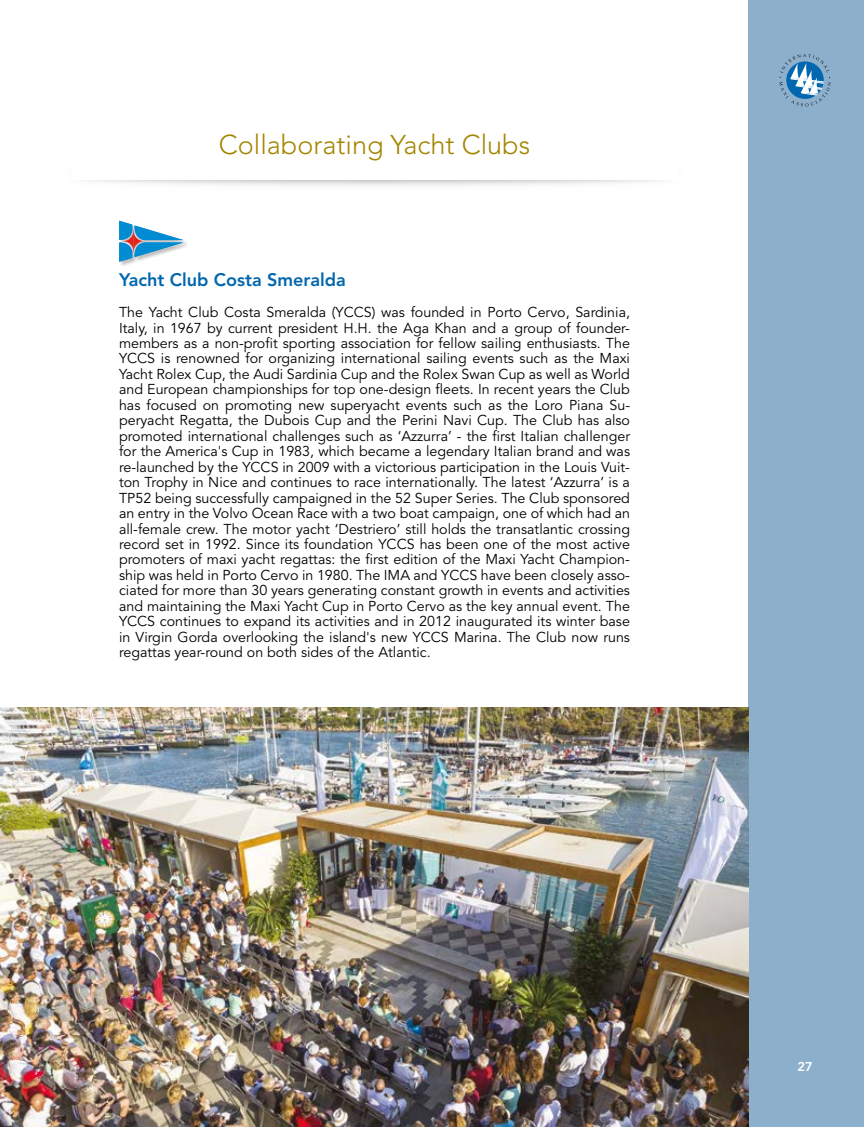
<style>
.page{position:relative;width:864px;height:1127px;background:#fff}
.page>*{position:absolute;margin:0;border:0;box-sizing:border-box;transform-origin:0 0}
.t1{font:300 27px "Avenir";color:#a38600}
.t2{font:800 18px "Avenir";color:#0267ae}
.t3{font:14.25px/15.5px "Avenir";color:#000;text-align:justify}
.t4{font:800 12.75px "Avenir";color:#fff}
</style>
<div class="page">
<div style="left:748px;top:0;width:115px;height:1127px;background:#8cafcb"></div>
<svg style="left:779px;top:54px;width:51px;height:52px"></svg>
<img style="left:0;top:707px;width:748px;height:420px">
<div style="left:120px;top:221px;width:69px;height:46px;background:#000;opacity:.25"></div>
<svg style="left:119px;top:221px;width:64px;height:41px"></svg>
<h1 class="t1" style="left:219px;top:129px;width:313px">Collaborating Yacht Clubs</h1>
<p class="t2" style="left:119px;top:269px;width:228px">Yacht Club Costa Smeralda</p>
<p class="t3" style="left:119px;top:305px;width:512px">The Yacht Club Costa Smeralda (YCCS) was founded in Porto Cervo, Sardinia, Italy, in 1967 by current president H.H. the Aga Khan and a group of founder&shy;members as a non-profit sporting association for fellow sailing enthusiasts. The YCCS is renowned for organizing international sailing events such as the Maxi Yacht Rolex Cup, the Audi Sardinia Cup and the Rolex Swan Cup as well as World and European championships for top one-design fleets. In recent years the Club has focused on promoting new superyacht events such as the Loro Piana Su&shy;peryacht Regatta, the Dubois Cup and the Perini Navi Cup. The Club has also promoted international challenges such as ‘Azzurra’ - the first Italian challenger for the America's Cup in 1983, which became a legendary Italian brand and was re-launched by the YCCS in 2009 with a victorious participation in the Louis Vuit&shy;ton Trophy in Nice and continues to race internationally. The latest ‘Azzurra’ is a TP52 being successfully campaigned in the 52 Super Series. The Club sponsored an entry in the Volvo Ocean Race with a two boat campaign, one of which had an all-female crew. The motor yacht ‘Destriero’ still holds the transatlantic crossing record set in 1992. Since its foundation YCCS has been one of the most active promoters of maxi yacht regattas: the first edition of the Maxi Yacht Champion&shy;ship was held in Porto Cervo in 1980. The IMA and YCCS have been closely asso&shy;ciated for more than 30 years generating constant growth in events and activities and maintaining the Maxi Yacht Cup in Porto Cervo as the key annual event. The YCCS continues to expand its activities and in 2012 inaugurated its winter base in Virgin Gorda overlooking the island's new YCCS Marina. The Club now runs regattas year-round on both sides of the Atlantic.</p>
<p class="t4" style="left:797px;top:1059px;width:17px">27</p>
</div>
